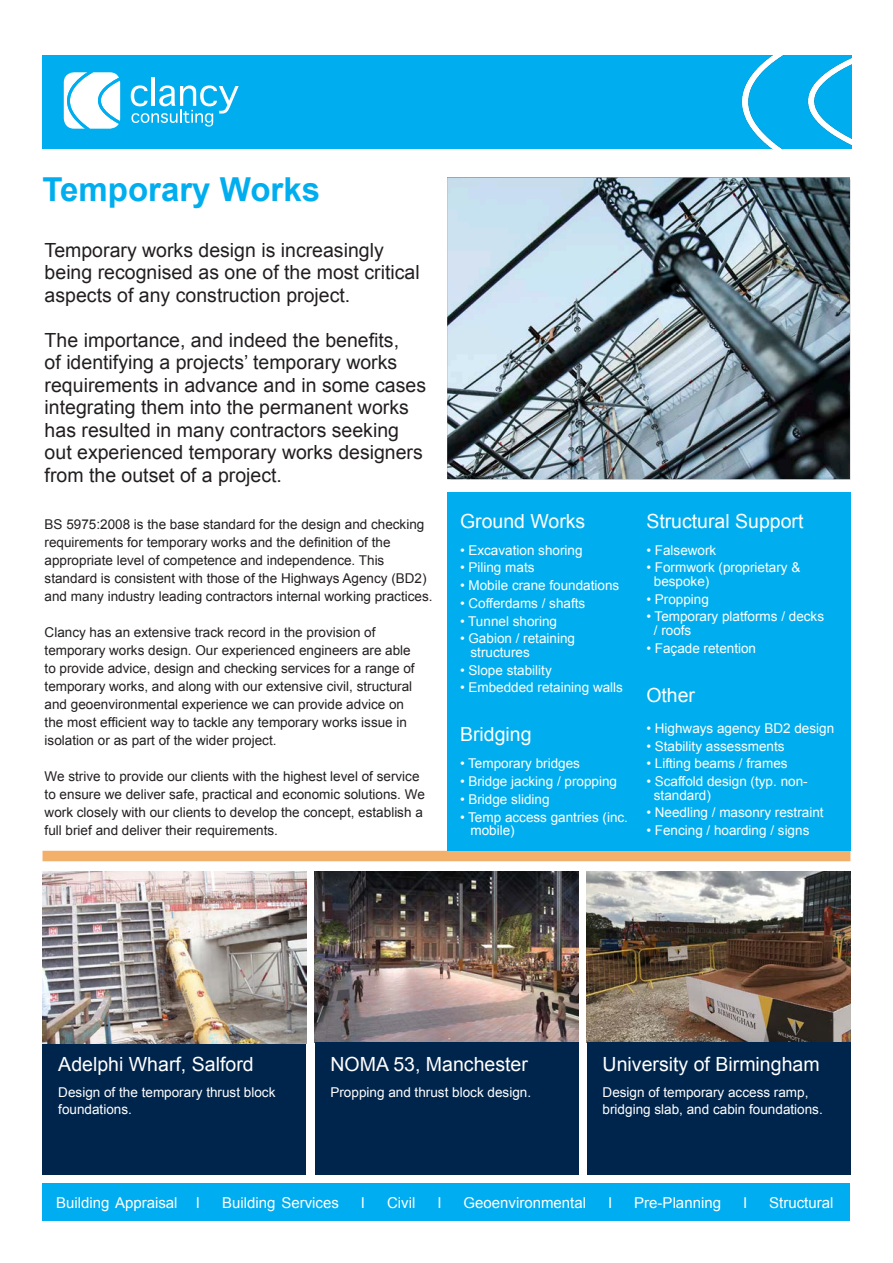
<style>
.page{position:relative;width:893px;height:1263px;background:#fff}
.page>*{position:absolute;margin:0;border:0;box-sizing:border-box;transform-origin:0 0}
.t1{font:700 33px "Arial";color:#00aeef}
.t2{font:19.5px/22.5px "Arial";color:#231f20}
.t3{font:19.5px "Arial";color:#fff}
.t4{font:15px "Arial";color:#fff}
.t5{font:13.5px/18px "Arial";color:#231f20}
.t6{font:13.5px/13.5px "Arial";color:#fff}
</style>
<div class="page">
<div style="left:43px;top:1042px;width:263px;height:132px;background:#00254c"></div>
<img style="left:43px;top:872px;width:263px;height:171px">
<img style="left:315px;top:872px;width:263px;height:170px">
<div style="left:43px;top:1183px;width:807px;height:37px;background:#00adf0"></div>
<img style="left:587px;top:872px;width:263px;height:170px">
<div style="left:587px;top:1042px;width:263px;height:132px;background:#00254c"></div>
<div style="left:315px;top:1042px;width:263px;height:132px;background:#00254c"></div>
<div style="left:43px;top:851px;width:807px;height:10px;background:#f3b06a"></div>
<img style="left:447px;top:178px;width:403px;height:301px">
<div style="left:43px;top:55px;width:809px;height:94px;background:#00aeef"></div>
<img style="left:743px;top:55px;width:109px;height:94px">
<svg style="left:64px;top:72px;width:56px;height:57px;background:#d3f1fc"></svg>
<hr style="left:151px;top:77px;width:4px;height:29px;background:#fff">
<svg style="left:131px;top:85px;width:108px;height:42px"></svg>
<div style="left:447px;top:492px;width:194px;height:359px;background:#00aeef"></div>
<div style="left:634px;top:492px;width:216px;height:359px;background:#00aeef"></div>
<p class="t1" style="left:43px;top:167px;width:279px">Temporary Works</p>
<p class="t2" style="left:45px;top:239px;width:377px">Temporary works design is increasingly being recognised as one of the most critical aspects of any construction project.</p>
<p class="t2" style="left:45px;top:329px;width:383px">The importance, and indeed the benefits,<br>of identifying a projects’ temporary works requirements in advance and in some cases integrating them into the permanent works has resulted in many contractors seeking out experienced temporary works designers from the outset of a project.</p>
<p class="t5" style="left:45px;top:515px;width:389px">BS 5975:2008 is the base standard for the design and checking requirements for temporary works and the definition of the appropriate level of competence and independence. This standard is consistent with those of the Highways Agency (BD2) and many industry leading contractors internal working practices.</p>
<p class="t5" style="left:45px;top:623px;width:371px">Clancy has an extensive track record in the provision of temporary works design. Our experienced engineers are able to provide advice, design and checking services for a range of temporary works, and along with our extensive civil, structural and geoenvironmental experience we can provide advice on the most efficient way to tackle any temporary works issue in isolation or as part of the wider project.</p>
<p class="t5" style="left:45px;top:767px;width:382px">We strive to provide our clients with the highest level of service to ensure we deliver safe, practical and economic solutions. We work closely with our clients to develop the concept, establish a full brief and deliver their requirements.</p>
<p class="t3" style="left:460px;top:508px;width:127px">Ground Works</p>
<p class="t6" style="left:460px;top:543px;width:124px">• Excavation shoring</p>
<p class="t6" style="left:460px;top:561px;width:76px">• Piling mats</p>
<p class="t6" style="left:460px;top:579px;width:161px">• Mobile crane foundations</p>
<p class="t6" style="left:460px;top:596px;width:127px">• Cofferdams / shafts</p>
<p class="t6" style="left:460px;top:614px;width:99px">• Tunnel shoring</p>
<p class="t6" style="left:470px;top:632px;width:106px;text-indent:-10px">• Gabion / retaining structures</p>
<p class="t6" style="left:460px;top:663px;width:93px">• Slope stability</p>
<p class="t6" style="left:460px;top:681px;width:165px">• Embedded retaining walls</p>
<p class="t3" style="left:460px;top:722px;width:73px">Bridging</p>
<p class="t6" style="left:460px;top:757px;width:122px">• Temporary bridges</p>
<p class="t6" style="left:460px;top:775px;width:159px">• Bridge jacking / propping</p>
<p class="t6" style="left:460px;top:792px;width:91px">• Bridge sliding</p>
<p class="t6" style="left:470px;top:810px;width:159px;text-indent:-10px">• Temp access gantries (inc. mobile)</p>
<p class="t3" style="left:646px;top:508px;width:159px">Structural Support</p>
<p class="t6" style="left:646px;top:543px;width:71px">• Falsework</p>
<p class="t6" style="left:654px;top:561px;width:148px;text-indent:-8px">• Formwork (proprietary &amp; bespoke)</p>
<p class="t6" style="left:646px;top:592px;width:64px">• Propping</p>
<p class="t6" style="left:654px;top:610px;width:172px;text-indent:-8px">• Temporary platforms / decks / roofs</p>
<p class="t6" style="left:646px;top:641px;width:111px">• Façade retention</p>
<p class="t3" style="left:646px;top:682px;width:50px">Other</p>
<p class="t6" style="left:646px;top:721px;width:189px">• Highways agency BD2 design</p>
<p class="t6" style="left:646px;top:739px;width:140px">• Stability assessments</p>
<p class="t6" style="left:646px;top:757px;width:143px">• Lifting beams / frames</p>
<p class="t6" style="left:654px;top:775px;width:155px;text-indent:-8px">• Scaffold design (typ. non&shy;standard)</p>
<p class="t6" style="left:646px;top:806px;width:179px">• Needling / masonry restraint</p>
<p class="t6" style="left:646px;top:824px;width:165px">• Fencing / hoarding / signs</p>
<p class="t3" style="left:58px;top:1051px;width:197px">Adelphi Wharf, Salford</p>
<p class="t6" style="left:58px;top:1083px;width:219px;line-height:17.2px">Design of the temporary thrust block foundations.</p>
<p class="t3" style="left:330px;top:1051px;width:199px">NOMA 53, Manchester</p>
<p class="t6" style="left:330px;top:1085px;width:202px">Propping and thrust block design.</p>
<p class="t3" style="left:603px;top:1051px;width:219px">University of Birmingham</p>
<p class="t6" style="left:603px;top:1083px;width:222px;line-height:17.2px">Design of temporary access ramp, bridging slab, and cabin foundations.</p>
<p class="t4" style="left:56px;top:1192px;width:146px">Building Appraisal I</p>
<p class="t4" style="left:222px;top:1192px;width:118px">Building Services</p>
<p class="t4" style="left:361px;top:1192px;width:6px">I</p>
<p class="t4" style="left:387px;top:1192px;width:30px">Civil</p>
<p class="t4" style="left:437px;top:1192px;width:6px">I</p>
<p class="t4" style="left:464px;top:1192px;width:124px">Geoenvironmental</p>
<p class="t4" style="left:608px;top:1192px;width:6px">I</p>
<p class="t4" style="left:634px;top:1192px;width:88px">Pre-Planning</p>
<p class="t4" style="left:743px;top:1192px;width:6px">I</p>
<p class="t4" style="left:769px;top:1192px;width:66px">Structural</p>
</div>
